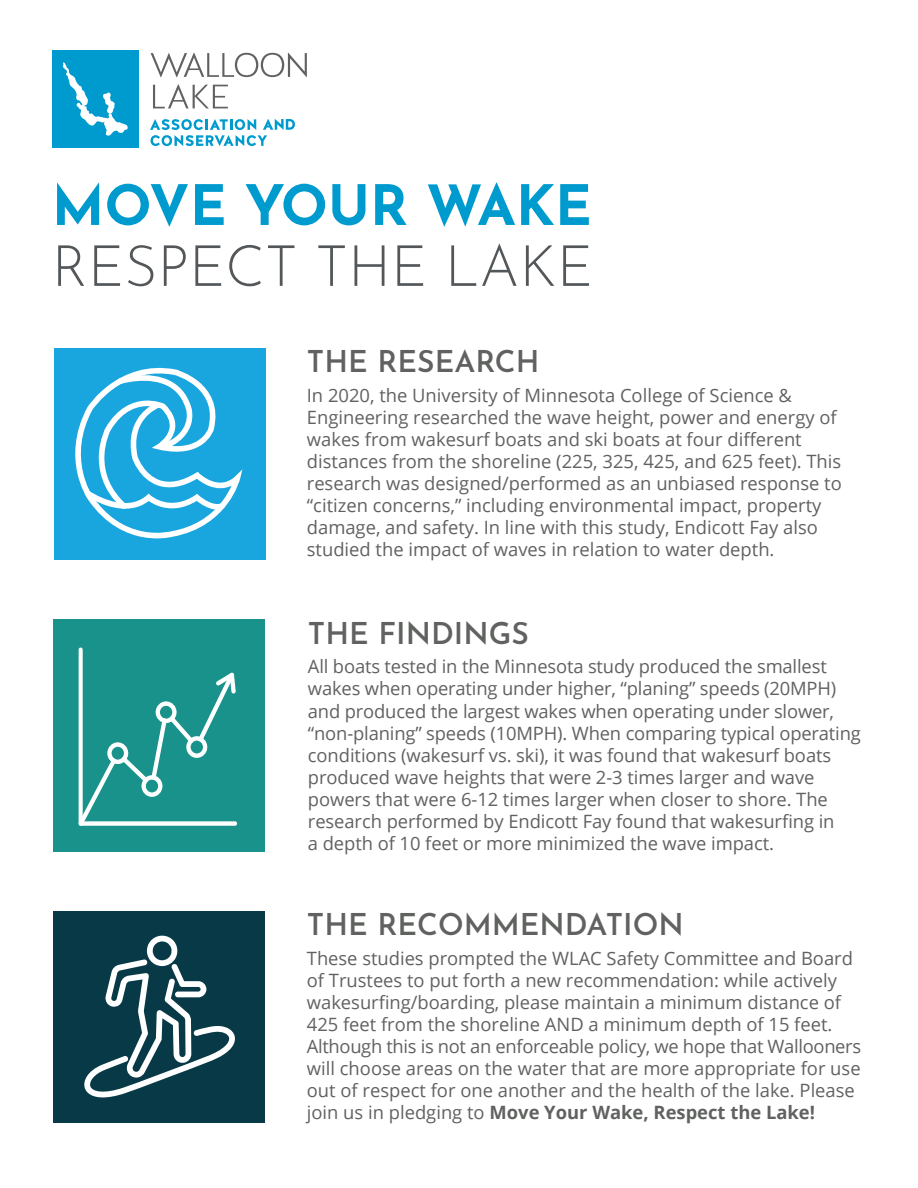
<style>
.page{position:relative;width:918px;height:1188px;background:#fff}
.page>*{position:absolute;margin:0;border:0;box-sizing:border-box;transform-origin:0 0}
.t1{font:300 57px "Josefin Sans";color:#535759}
.t2{font:700 55.5px "Josefin Sans";color:#009bce}
.t3{font:600 30px "Josefin Sans";color:#5f625f}
.t4{font:18.3px/22px "Open Sans";color:#5f625f}
.s1{font-weight:700}
</style>
<div class="page">
<div style="left:53px;top:619px;width:212px;height:233px;background:#19928b"></div>
<div style="left:52px;top:51px;width:86px;height:97px;background:#009bce"></div>
<svg style="left:151px;top:53px;width:156px;height:24px"></svg>
<svg style="left:153px;top:84px;width:75px;height:24px"></svg>
<svg style="left:63px;top:62px;width:65px;height:74px"></svg>
<svg style="left:150px;top:119px;width:145px;height:27px"></svg>
<div style="left:54px;top:348px;width:212px;height:212px;background:#19a6df"></div>
<svg style="left:78px;top:647px;width:160px;height:179px"></svg>
<div style="left:54px;top:911px;width:211px;height:212px;background:#083947"></div>
<svg style="left:75px;top:367px;width:167px;height:171px"></svg>
<svg style="left:84px;top:935px;width:151px;height:162px"></svg>
<h2 class="t2" style="left:52px;top:156px;width:542px">MOVE YOUR WAKE</h2>
<h1 class="t1" style="left:52px;top:222px;width:543px">RESPECT THE LAKE</h1>
<h3 class="t3" style="left:307px;top:336px;width:234px">THE RESEARCH</h3>
<p class="t4" style="left:307px;top:384px;width:536px">In 2020, the University of Minnesota College of Science &amp; Engineering researched the wave height, power and energy of wakes from wakesurf boats and ski boats at four different distances from the shoreline (225, 325, 425, and 625 feet). This research was designed/performed as an unbiased response to “citizen concerns,” including environmental impact, property damage, and safety. In line with this study, Endicott Fay also studied the impact of waves in relation to water depth.</p>
<h3 class="t3" style="left:308px;top:608px;width:223px">THE FINDINGS</h3>
<p class="t4" style="left:308px;top:655px;width:555px">All boats tested in the Minnesota study produced the smallest wakes when operating under higher, “planing” speeds (20MPH) and produced the largest wakes when operating under slower, “non-planing” speeds (10MPH). When comparing typical operating conditions (wakesurf vs. ski), it was found that wakesurf boats produced wave heights that were 2-3 times larger and wave powers that were 6-12 times larger when closer to shore. The research performed by Endicott Fay found that wakesurfing in<br>a depth of 10 feet or more minimized the wave impact.</p>
<h3 class="t3" style="left:307px;top:899px;width:378px">THE RECOMMENDATION</h3>
<p class="t4" style="left:307px;top:947px;width:556px">These studies prompted the WLAC Safety Committee and Board of Trustees to put forth a new recommendation: while actively wakesurfing/boarding, please maintain a minimum distance of 425 feet from the shoreline AND a minimum depth of 15 feet.<br>Although this is not an enforceable policy, we hope that Wallooners will choose areas on the water that are more appropriate for use out of respect for one another and the health of the lake. Please join us in pledging to <span class="s1">Move Your Wake, Respect the Lake!</span></p>
</div>
